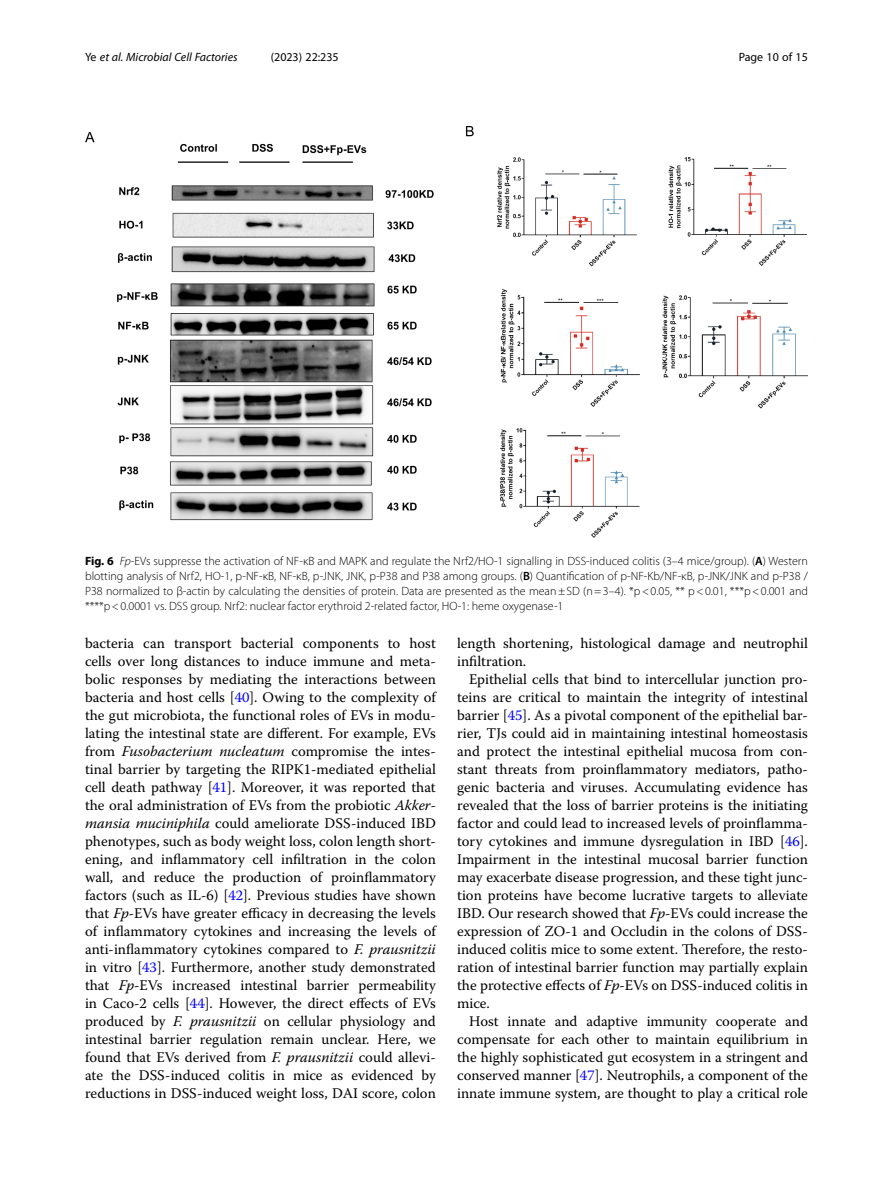
<style>
.page{position:relative;width:893px;height:1191px;background:#fff}
.page>*{position:absolute;margin:0;border:0;box-sizing:border-box;transform-origin:0 0}
.Body_Text_Indent{font:14.7px/18px "Warnock Pro";color:#000;text-align:justify}
.Figure_Caption{font:300 12px/15px "Myriad Pro";color:#000;text-align:justify}
.t1{font:italic 12px "Myriad Pro";color:#000}
.t2{font:12px "Myriad Pro";color:#000}
.s1{font-style:normal}
.s2{font-weight:700}
.s3{font-style:italic}
.s4{font-weight:600}
.s5{color:#00f}
</style>
<div class="page">
<img style="left:85px;top:126px;width:723px;height:411px">
<p class="t1" style="left:85px;top:50px;width:154px"><span class="s1">Ye</span> et al. Microbial Cell Factories</p>
<p class="t2" style="left:271px;top:50px;width:70px">(2023) 22:235</p>
<p class="t2" style="left:739px;top:50px;width:71px">Page 10 of 15</p>
<p class="Figure_Caption" style="left:85px;top:553px;width:724px"><span class="s2">Fig. 6</span> <span class="s3">Fp</span>-EVs suppresse the activation of NF-κB and MAPK and regulate the Nrf2/HO-1 signalling in DSS-induced colitis (3–4 mice/group). (<span class="s4">A</span>) Western blotting analysis of Nrf2, HO-1, p-NF-κB, NF-κB, p-JNK, JNK, p-P38 and P38 among groups. (<span class="s4">B</span>) Quantification of p-NF-Κb/NF-κB, p-JNK/JNK and p-P38 / P38 normalized to β-actin by calculating the densities of protein. Data are presented as the mean±SD (n=3–4). *p&lt;0.05, ** p&lt;0.01, ***p&lt;0.001 and ****p&lt;0.0001 vs. DSS group. Nrf2: nuclear factor erythroid 2-related factor, HO-1: heme oxygenase-1</p>
<p class="Body_Text_Indent" style="left:85px;top:634px;width:352px">bacteria can transport bacterial components to host cells over long distances to induce immune and meta&shy;bolic responses by mediating the interactions between bacteria and host cells [<span class="s5">40</span>]. Owing to the complexity of the gut microbiota, the functional roles of EVs in modu&shy;lating the intestinal state are different. For example, EVs from <span class="s3">Fusobacterium nucleatum</span> compromise the intes&shy;tinal barrier by targeting the RIPK1-mediated epithelial cell death pathway [<span class="s5">41</span>]. Moreover, it was reported that the oral administration of EVs from the probiotic <span class="s3">Akker&shy;mansia muciniphila</span> could ameliorate DSS-induced IBD phenotypes, such as body weight loss, colon length short&shy;ening, and inflammatory cell infiltration in the colon wall, and reduce the production of proinflammatory factors (such as IL-6) [<span class="s5">42</span>]. Previous studies have shown that <span class="s3">Fp</span>-EVs have greater efficacy in decreasing the levels of inflammatory cytokines and increasing the levels of anti-inflammatory cytokines compared to <span class="s3">F. prausnitzii </span>in vitro [<span class="s5">43</span>]. Furthermore, another study demonstrated that <span class="s3">Fp</span>-EVs increased intestinal barrier permeability in Caco-2 cells [<span class="s5">44</span>]. However, the direct effects of EVs produced by <span class="s3">F. prausnitzii</span> on cellular physiology and intestinal barrier regulation remain unclear. Here, we found that EVs derived from <span class="s3">F. prausnitzii</span> could allevi&shy;ate the DSS-induced colitis in mice as evidenced by reductions in DSS-induced weight loss, DAI score, colon</p>
<p class="Body_Text_Indent" style="left:457px;top:634px;width:352px">length shortening, histological damage and neutrophil infiltration.</p>
<p class="Body_Text_Indent" style="left:457px;top:670px;width:352px;text-indent:12px">Epithelial cells that bind to intercellular junction pro&shy;teins are critical to maintain the integrity of intestinal barrier [<span class="s5">45</span>]. As a pivotal component of the epithelial bar&shy;rier, TJs could aid in maintaining intestinal homeostasis and protect the intestinal epithelial mucosa from con&shy;stant threats from proinflammatory mediators, patho&shy;genic bacteria and viruses. Accumulating evidence has revealed that the loss of barrier proteins is the initiating factor and could lead to increased levels of proinflamma&shy;tory cytokines and immune dysregulation in IBD [<span class="s5">46</span>].<br>Impairment in the intestinal mucosal barrier function may exacerbate disease progression, and these tight junc&shy;tion proteins have become lucrative targets to alleviate IBD. Our research showed that <span class="s3">Fp</span>-EVs could increase the expression of ZO-1 and Occludin in the colons of DSS&shy;induced colitis mice to some extent. Therefore, the resto&shy;ration of intestinal barrier function may partially explain the protective effects of <span class="s3">Fp</span>-EVs on DSS-induced colitis in mice.</p>
<p class="Body_Text_Indent" style="left:457px;top:1012px;width:352px;text-indent:12px">Host innate and adaptive immunity cooperate and compensate for each other to maintain equilibrium in the highly sophisticated gut ecosystem in a stringent and conserved manner [<span class="s5">47</span>]. Neutrophils, a component of the innate immune system, are thought to play a critical role</p>
</div>
